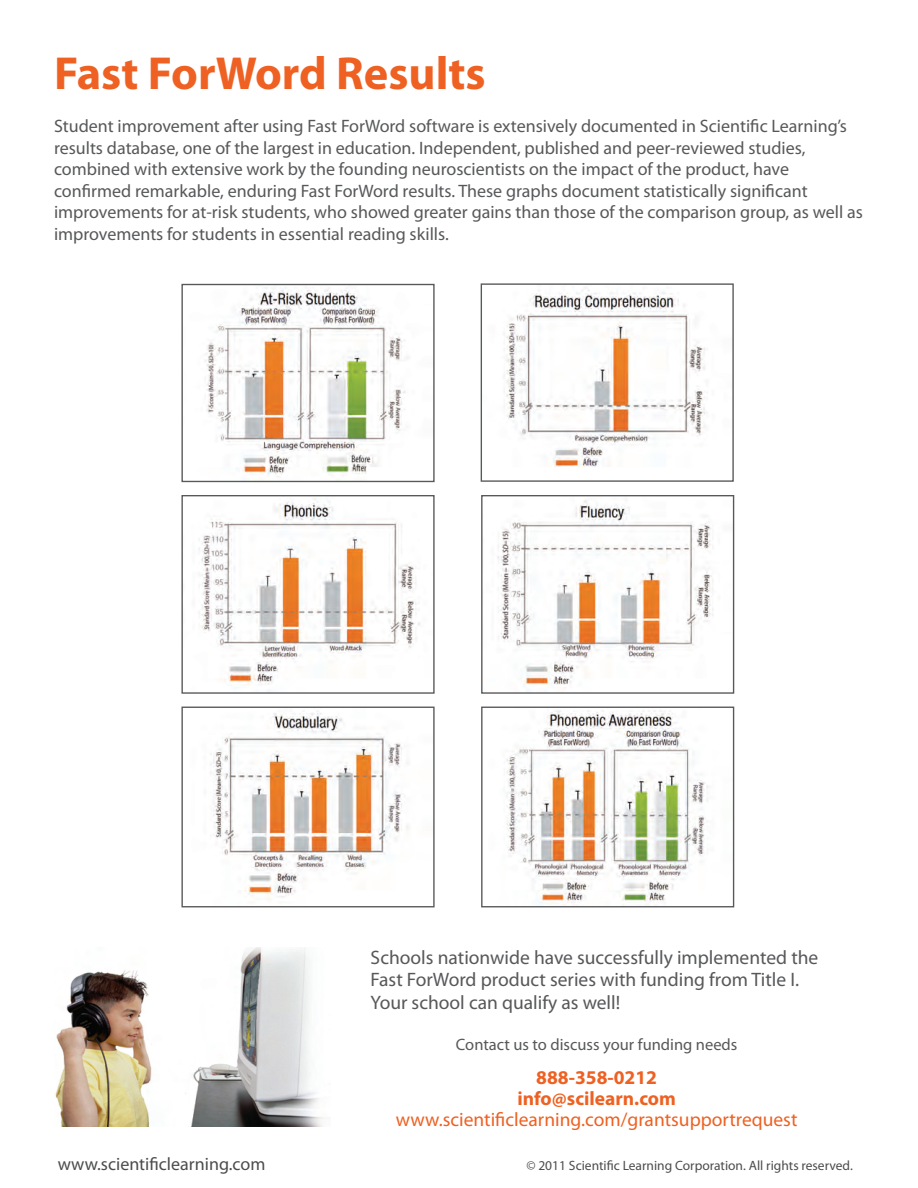
<style>
.page{position:relative;width:918px;height:1188px;background:#fff}
.page>*{position:absolute;margin:0;border:0;box-sizing:border-box;transform-origin:0 0}
.t1{font:700 46.5px "Myriad Pro";color:#ee6122}
.t2{font:19.5px/22.5px "Myriad Pro";color:#57585a}
.t3{font:19.5px "Myriad Pro";color:#ee6122}
.t4{font:700 19.5px/21px "Myriad Pro";color:#ee6122;text-align:center}
.t5{font:18px/21.6px "Myriad Pro";color:#57585a}
.t6{font:18px "Myriad Pro";color:#4b4c4d}
.t7{font:16.5px "Myriad Pro";color:#57585a}
.t8{font:13.5px "Myriad Pro";color:#4b4c4d}
</style>
<div class="page">
<img style="left:205px;top:287px;width:204px;height:193px">
<div style="left:181px;top:284px;width:254px;height:198px;border:1px solid #57585a"></div>
<img style="left:497px;top:500px;width:216px;height:192px">
<div style="left:481px;top:495px;width:253px;height:199px;border:1px solid #57585a"></div>
<img style="left:506px;top:710px;width:203px;height:195px">
<div style="left:481px;top:707px;width:253px;height:200px;border:1px solid #57585a"></div>
<img style="left:199px;top:498px;width:221px;height:190px">
<div style="left:181px;top:495px;width:254px;height:199px;border:1px solid #57585a"></div>
<img style="left:504px;top:287px;width:201px;height:180px">
<div style="left:481px;top:283px;width:253px;height:199px;border:1px solid #57585a"></div>
<img style="left:210px;top:710px;width:198px;height:193px">
<div style="left:181px;top:707px;width:254px;height:200px;border:1px solid #57585a"></div>
<img style="left:55px;top:948px;width:269px;height:178px">
<h1 class="t1" style="left:54px;top:43px;width:433px">Fast ForWord Results</h1>
<p class="t5" style="left:54px;top:115px;width:810px">Student improvement after using Fast ForWord software is extensively documented in Scientific Learning’s results database, one of the largest in education. Independent, published and peer-reviewed studies, combined with extensive work by the founding neuroscientists on the impact of the product, have confirmed remarkable, enduring Fast ForWord results. These graphs document statistically significant improvements for at-risk students, who showed greater gains than those of the comparison group, as well as improvements for students in essential reading skills.</p>
<p class="t2" style="left:371px;top:946px;width:449px">Schools nationwide have successfully implemented the<br>Fast ForWord product series with funding from Title I.<br>Your school can qualify as well!</p>
<p class="t7" style="left:456px;top:1034px;width:283px">Contact us to discuss your funding needs</p>
<p class="t4" style="left:517px;top:1066px;width:160px">888-358-0212 info@scilearn.com</p>
<p class="t3" style="left:396px;top:1107px;width:403px">www.scientificlearning.com/grantsupportrequest</p>
<p class="t6" style="left:58px;top:1153px;width:209px">www.scientificlearning.com</p>
<p class="t8" style="left:526px;top:1157px;width:328px">© 2011 Scientific Learning Corporation. All rights reserved.</p>
</div>
